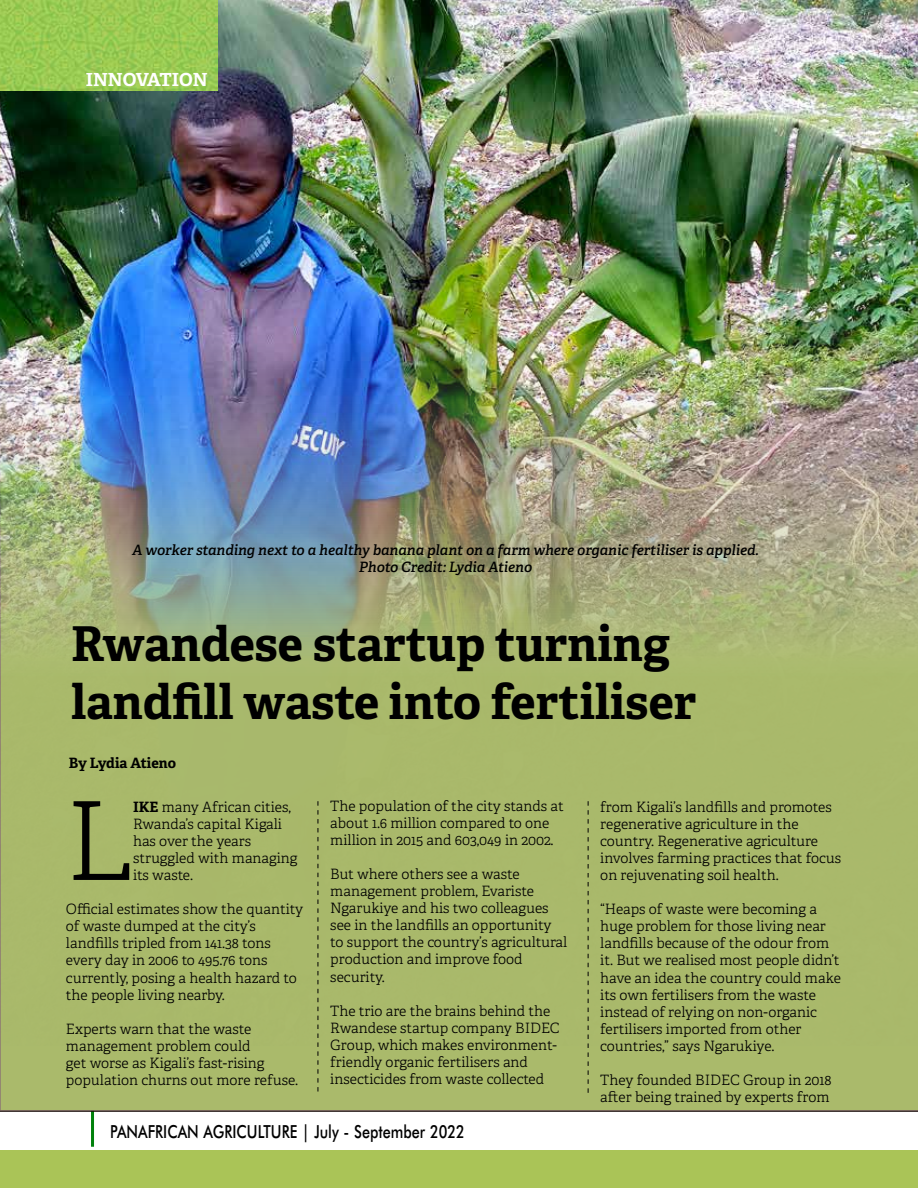
<style>
.page{position:relative;width:918px;height:1188px;background:#fff}
.page>*{position:absolute;margin:0;border:0;box-sizing:border-box;transform-origin:0 0}
.t1{font:300 108.75px "Adelle";color:#000}
.t2{font:700 48px/57.6px "Adelle";color:#000}
.t3{font:500 18px "Futura BT";color:#000;scale:.8 1}
.t4{font:700 18px "Adelle";color:#fff}
.t5{font:300 14.25px/17.1px "Adelle";color:#000}
.t6{font:italic 600 14.25px/17.1px "Adelle";color:#000;text-align:center}
.t7{font:700 14.25px "Adelle";letter-spacing:-.02em;color:#000}
.s1{font-weight:700}
</style>
<div class="page">
<div style="left:0;top:1150px;width:918px;height:38px;background:#aac457"></div>
<hr style="left:91px;top:1111px;width:3px;height:36px;background:#00810c">
<div style="left:0;top:266px;width:918px;height:845px;background:#aaba6b"></div>
<img style="left:0;top:0;width:918px;height:1046px">
<img style="left:0;top:0;width:217px;height:91px">
<svg style="left:318px;top:801px;width:1px;height:291px"></svg>
<svg style="left:588px;top:801px;width:1px;height:292px"></svg>
<p class="t4" style="left:86px;top:68px;width:123px">innovation</p>
<p class="t6" style="left:132px;top:542px;width:628px">A worker standing next to a healthy banana plant on a farm where organic fertiliser is applied.<br>Photo Credit: Lydia Atieno</p>
<h2 class="t2" style="left:71px;top:616px;width:627px">Rwandese startup turning landfill waste into fertiliser</h2>
<p class="t7" style="left:69px;top:754px;width:109px">By Lydia Atieno</p>
<h1 class="t1" style="left:66px;top:775px;width:69px">L</h1>
<p class="t5" style="left:133px;top:798px;width:166px"><span class="s1">ike</span> many African cities,<br>Rwanda’s capital Kigali has over the years struggled with managing its waste.</p>
<p class="t5" style="left:66px;top:901px;width:239px">Official estimates show the quantity of waste dumped at the city’s landfills tripled from 141.38 tons every day in 2006 to 495.76 tons currently, posing a health hazard to the people living nearby.</p>
<p class="t5" style="left:66px;top:1021px;width:234px">Experts warn that the waste management problem could<br>get worse as Kigali’s fast-rising population churns out more refuse.</p>
<p class="t5" style="left:330px;top:797px;width:235px">The population of the city stands at about 1.6 million compared to one million in 2015 and 603,049 in 2002.</p>
<p class="t5" style="left:330px;top:866px;width:239px">But where others see a waste management problem, Evariste<br>Ngarukiye and his two colleagues see in the landfills an opportunity to support the country’s agricultural production and improve food security.</p>
<p class="t5" style="left:330px;top:1002px;width:231px">The trio are the brains behind the Rwandese startup company BIDEC Group, which makes environment&shy;friendly organic fertilisers and insecticides from waste collected</p>
<p class="t3" style="left:110px;top:1121px;width:445px">PANAFRICAN AGRICULTURE | JULY - SEPTEMBER 2022</p>
<p class="t5" style="left:600px;top:798px;width:242px">from Kigali’s landfills and promotes regenerative agriculture in the country. Regenerative agriculture involves farming practices that focus on rejuvenating soil health.</p>
<p class="t5" style="left:600px;top:901px;width:242px">“Heaps of waste were becoming a huge problem for those living near landfills because of the odour from it. But we realised most people didn’t have an idea the country could make its own fertilisers from the waste instead of relying on non-organic fertilisers imported from other countries,” says Ngarukiye.</p>
<p class="t5" style="left:600px;top:1072px;width:233px">They founded BIDEC Group in 2018 after being trained by experts from</p>
</div>
